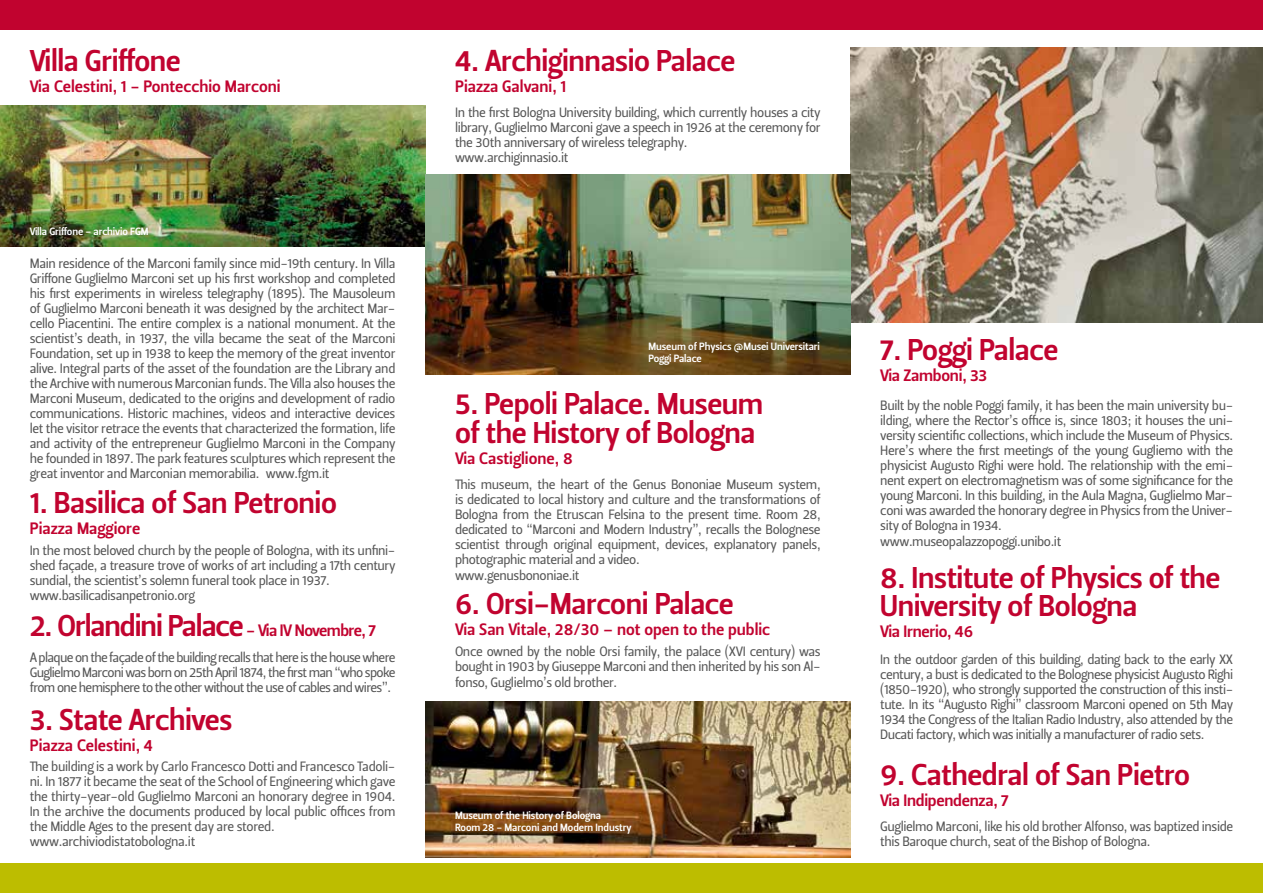
<style>
.page{position:relative;width:1263px;height:893px;background:#fff}
.page>*{position:absolute;margin:0;border:0;box-sizing:border-box;transform-origin:0 0}
.t1{font:30px/28.5px "Leitura Sans Grot 3";letter-spacing:-.015em;color:#c1032f}
.t2{font:30px "Leitura Sans Grot 3";letter-spacing:-.035em;color:#c1032f}
.t3{font:16.5px "Leitura Sans Grot 3";color:#c1032f}
.t4{font:13.5px/15px "Leitura Sans Grot 2";letter-spacing:-.03em;color:#565656;text-align:justify}
.t5{font:10.5px/12px "Leitura Sans Grot 3";letter-spacing:-.01em;color:#fff}
.s1{font-size:16.5px}
</style>
<div class="page">
<div style="left:0;top:863px;width:1263px;height:30px;background:#bdbd00"></div>
<div style="left:0;top:0;width:1263px;height:30px;background:#c1032f"></div>
<img style="left:0;top:105px;width:425px;height:142px">
<img style="left:850px;top:48px;width:413px;height:274px">
<img style="left:425px;top:701px;width:425px;height:157px">
<img style="left:425px;top:174px;width:425px;height:201px">
<h1 class="t1" style="left:30px;top:47px;width:153px">Villa Griffone</h1>
<p class="t3" style="left:30px;top:77px;width:252px">Via Celestini, 1 - Pontecchio Marconi</p>
<p class="t5" style="left:30px;top:225px;width:120px">Villa Griffone - archivio FGM</p>
<p class="t4" style="left:30px;top:256px;width:367px">Main residence of the Marconi family since mid-19th century. In Villa Griffone Guglielmo Marconi set up his first workshop and completed his first experiments in wireless telegraphy (1895). The Mausoleum of Guglielmo Marconi beneath it was designed by the architect Mar&shy;cello Piacentini. The entire complex is a national monument. At the scientist’s death, in 1937, the villa became the seat of the Marconi Foundation, set up in 1938 to keep the memory of the great inventor alive. Integral parts of the asset of the foundation are the Library and the Archive with numerous Marconian funds. The Villa also houses the Marconi Museum, dedicated to the origins and development of radio communications. Historic machines, videos and interactive devices let the visitor retrace the events that characterized the formation, life and activity of the entrepreneur Guglielmo Marconi in the Company he founded in 1897. The park features sculptures which represent the great inventor and Marconian memorabilia.</p>
<p class="t4" style="left:266px;top:466px;width:65px">www.fgm.it</p>
<h1 class="t1" style="left:30px;top:489px;width:309px">1. Basilica of San Petronio</h1>
<p class="t3" style="left:30px;top:519px;width:112px">Piazza Maggiore</p>
<p class="t4" style="left:30px;top:543px;width:367px">In the most beloved church by the people of Bologna, with its unfini&shy;shed façade, a treasure trove of works of art including a 17th century sundial, the scientist’s solemn funeral took place in 1937.</p>
<h1 class="t2" style="left:30px;top:608px;width:348px">2. Orlandini Palace <span class="s1">- Via IV Novembre, 7</span></h1>
<p class="t4" style="left:30px;top:650px;width:367px">A plaque on the façade of the building recalls that here is the house where Guglielmo Marconi was born on 25th April 1874, the first man “who spoke from one hemisphere to the other without the use of cables and wires”.</p>
<p class="t4" style="left:30px;top:588px;width:167px">www.basilicadisanpetronio.org</p>
<h1 class="t1" style="left:30px;top:706px;width:204px">3. State Archives</h1>
<p class="t3" style="left:30px;top:735px;width:125px">Piazza Celestini, 4</p>
<p class="t4" style="left:30px;top:759px;width:367px">The building is a work by Carlo Francesco Dotti and Francesco Tadoli&shy;ni. In 1877 it became the seat of the School of Engineering which gave the thirty-year-old Guglielmo Marconi an honorary degree in 1904.<br>In the archive the documents produced by local public offices from the Middle Ages to the present day are stored.</p>
<p class="t4" style="left:30px;top:834px;width:167px">www.archiviodistatobologna.it</p>
<h1 class="t1" style="left:455px;top:47px;width:282px">4. Archiginnasio Palace</h1>
<p class="t3" style="left:455px;top:77px;width:113px">Piazza Galvani, 1</p>
<p class="t4" style="left:455px;top:105px;width:367px">In the first Bologna University building, which currently houses a city library, Guglielmo Marconi gave a speech in 1926 at the ceremony for the 30th anniversary of wireless telegraphy.</p>
<p class="t4" style="left:455px;top:150px;width:115px">www.archiginnasio.it</p>
<p class="t5" style="left:648px;top:341px;width:173px">Museum of Physics @Musei Universitari<br>Poggi Palace</p>
<h1 class="t1" style="left:880px;top:336px;width:180px">7. Poggi Palace</h1>
<p class="t3" style="left:880px;top:366px;width:109px">Via Zamboni, 33</p>
<p class="t4" style="left:880px;top:398px;width:354px">Built by the noble Poggi family, it has been the main university bu&shy;ilding, where the Rector’s office is, since 1803; it houses the uni&shy;versity scientific collections, which include the Museum of Physics.<br>Here’s where the first meetings of the young Gugliemo with the physicist Augusto Righi were hold. The relationship with the emi&shy;nent expert on electromagnetism was of some significance for the young Marconi. In this building, in the Aula Magna, Guglielmo Mar&shy;coni was awarded the honorary degree in Physics from the Univer&shy;sity of Bologna in 1934.</p>
<h1 class="t1" style="left:880px;top:564px;width:342px">8. Institute of Physics of the<br>University of Bologna</h1>
<p class="t3" style="left:880px;top:622px;width:95px">Via Irnerio, 46</p>
<p class="t4" style="left:880px;top:652px;width:354px">In the outdoor garden of this building, dating back to the early XX century, a bust is dedicated to the Bolognese physicist Augusto Righi (1850-1920), who strongly supported the construction of this insti&shy;tute. In its “Augusto Righi” classroom Marconi opened on 5th May 1934 the Congress of the Italian Radio Industry, also attended by the Ducati factory, which was initially a manufacturer of radio sets.</p>
<h1 class="t1" style="left:880px;top:761px;width:311px">9. Cathedral of San Pietro</h1>
<p class="t3" style="left:880px;top:790px;width:130px">Via Indipendenza, 7</p>
<p class="t4" style="left:880px;top:819px;width:354px">Guglielmo Marconi, like his old brother Alfonso, was baptized inside this Baroque church, seat of the Bishop of Bologna.</p>
<h1 class="t1" style="left:455px;top:390px;width:310px">5. Pepoli Palace. Museum of the History of Bologna</h1>
<p class="t3" style="left:455px;top:449px;width:119px">Via Castiglione, 8</p>
<p class="t4" style="left:455px;top:477px;width:367px">This museum, the heart of the Genus Bononiae Museum system, is dedicated to local history and culture and the transformations of Bologna from the Etruscan Felsina to the present time. Room 28, dedicated to “Marconi and Modern Industry”, recalls the Bolognese scientist through original equipment, devices, explanatory panels, photographic material and a video.</p>
<h1 class="t1" style="left:455px;top:590px;width:280px">6. Orsi-Marconi Palace</h1>
<p class="t3" style="left:455px;top:620px;width:317px">Via San Vitale, 28/30 – not open to the public</p>
<p class="t4" style="left:455px;top:643px;width:367px;line-height:15.6px">Once owned by the noble Orsi family, the palace (XVI century) was bought in 1903 by Giuseppe Marconi and then inherited by his son Al&shy;fonso, Guglielmo’s old brother.</p>
<p class="t4" style="left:880px;top:534px;width:183px">www.museopalazzopoggi.unibo.it</p>
<p class="t4" style="left:455px;top:568px;width:126px">www.genusbononiae.it</p>
<p class="t5" style="left:455px;top:810px;width:178px">Museum of the History of Bologna<br>Room 28 - Marconi and Modern Industry</p>
</div>
